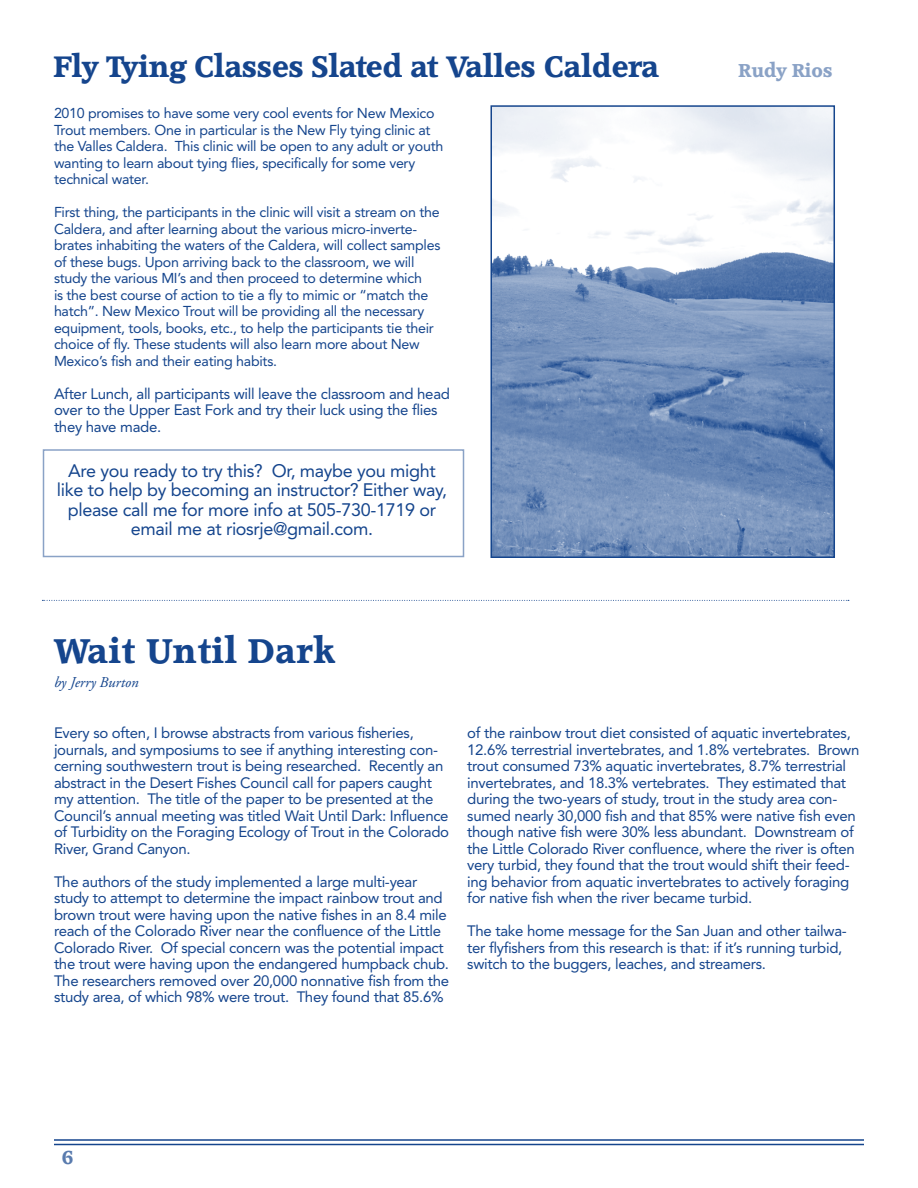
<style>
.page{position:relative;width:918px;height:1188px;background:#fff}
.page>*{position:absolute;margin:0;border:0;box-sizing:border-box;transform-origin:0 0}
.t1{font:33px "Acclamation";letter-spacing:.025em;color:#15458d}
.t2{font:28.5px "Acclamation";color:#15458d}
.t3{font:18px/19.5px "Avenir";letter-spacing:-.02em;color:#15458d;text-align:center}
.t4{font:18px "Acclamation";color:#8aa2c6}
.t5{font:18px "Acclamation";color:#597bae}
.t6{font:15px/16.5px "Avenir";letter-spacing:-.02em;color:#15458d}
.t7{font:italic 15px "Adobe Garamond Pro";color:#15458d}
.t8{font:14.25px/16.5px "Avenir";letter-spacing:-.02em;color:#15458d}
</style>
<div class="page">
<hr style="left:54px;top:1144px;width:810px;height:1px;background:#15458d">
<hr style="left:54px;top:1139px;width:810px;height:2px;background:#15458d">
<img style="left:493px;top:108px;width:339px;height:447px">
<div style="left:490px;top:105px;width:345px;height:453px;border:2px solid #15458d"></div>
<div style="left:43px;top:449px;width:421px;height:108px;border:2px solid #8aa2c6"></div>
<svg style="left:42px;top:600px;width:807px;height:1px"></svg>
<h2 class="t2" style="left:54px;top:51px;width:607px">Fly Tying Classes Slated at Valles Caldera</h2>
<p class="t4" style="left:739px;top:60px;width:95px">Rudy Rios</p>
<p class="t8" style="left:54px;top:105px;width:391px">2010 promises to have some very cool events for New Mexico Trout members. One in particular is the New Fly tying clinic at the Valles Caldera. This clinic will be open to any adult or youth wanting to learn about tying flies, specifically for some very technical water.</p>
<p class="t8" style="left:54px;top:204px;width:388px">First thing, the participants in the clinic will visit a stream on the Caldera, and after learning about the various micro-inverte&shy;brates inhabiting the waters of the Caldera, will collect samples of these bugs. Upon arriving back to the classroom, we will study the various MI’s and then proceed to determine which<br>is the best course of action to tie a fly to mimic or “match the hatch”. New Mexico Trout will be providing all the necessary equipment, tools, books, etc., to help the participants tie their choice of fly. These students will also learn more about New Mexico’s fish and their eating habits.</p>
<p class="t6" style="left:54px;top:385px;width:398px">After Lunch, all participants will leave the classroom and head over to the Upper East Fork and try their luck using the flies they have made.</p>
<p class="t3" style="left:57px;top:461px;width:392px">Are you ready to try this? Or, maybe you might like to help by becoming an instructor? Either way, please call me for more info at 505-730-1719 or email me at riosrje@gmail.com.</p>
<h1 class="t1" style="left:54px;top:632px;width:282px">Wait Until Dark</h1>
<p class="t7" style="left:54px;top:673px;width:86px">by Jerry Burton</p>
<p class="t6" style="left:54px;top:725px;width:397px">Every so often, I browse abstracts from various fisheries, journals, and symposiums to see if anything interesting con&shy;cerning southwestern trout is being researched. Recently an abstract in the Desert Fishes Council call for papers caught my attention. The title of the paper to be presented at the Council’s annual meeting was titled Wait Until Dark: Influence of Turbidity on the Foraging Ecology of Trout in the Colorado River, Grand Canyon.</p>
<p class="t6" style="left:54px;top:873px;width:397px">The authors of the study implemented a large multi-year study to attempt to determine the impact rainbow trout and brown trout were having upon the native fishes in an 8.4 mile reach of the Colorado River near the confluence of the Little Colorado River. Of special concern was the potential impact the trout were having upon the endangered humpback chub.<br>The researchers removed over 20,000 nonnative fish from the study area, of which 98% were trout. They found that 85.6%</p>
<p class="t6" style="left:467px;top:725px;width:394px">of the rainbow trout diet consisted of aquatic invertebrates, 12.6% terrestrial invertebrates, and 1.8% vertebrates. Brown trout consumed 73% aquatic invertebrates, 8.7% terrestrial invertebrates, and 18.3% vertebrates. They estimated that during the two-years of study, trout in the study area con&shy;sumed nearly 30,000 fish and that 85% were native fish even though native fish were 30% less abundant. Downstream of the Little Colorado River confluence, where the river is often very turbid, they found that the trout would shift their feed&shy;ing behavior from aquatic invertebrates to actively foraging for native fish when the river became turbid.</p>
<p class="t6" style="left:467px;top:923px;width:381px">The take home message for the San Juan and other tailwa&shy;ter flyfishers from this research is that: if it’s running turbid, switch to the buggers, leaches, and streamers.</p>
<p class="t5" style="left:62px;top:1148px;width:13px">6</p>
</div>
